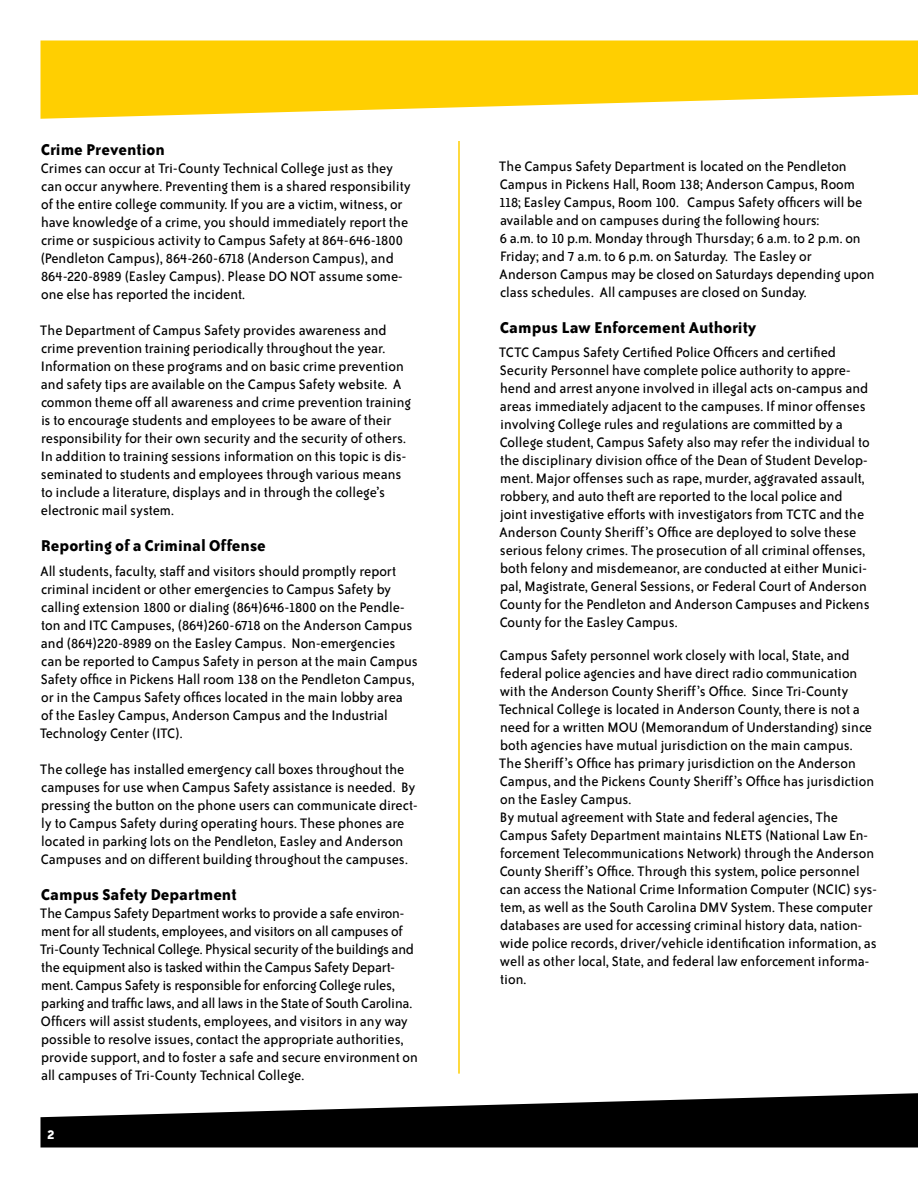
<style>
.page{position:relative;width:918px;height:1188px;background:#fff}
.page>*{position:absolute;margin:0;border:0;box-sizing:border-box;transform-origin:0 0}
.t1{font:700 18px "Bailey Sans ITC";color:#000}
.t2{font:15.75px/18px "Bailey Sans ITC";color:#000}
.t3{font:700 15px "Bailey Sans ITC";color:#fff}
</style>
<div class="page">
<svg style="left:40px;top:40px;width:878px;height:79px;background:#ffd62a"></svg>
<hr style="left:458px;top:141px;width:2px;height:933px;background:#ffcf01">
<svg style="left:40px;top:1093px;width:878px;height:55px;fill:#000"></svg>
<p class="t1" style="left:41px;top:140px;width:125px">Crime Prevention</p>
<p class="t2" style="left:40px;top:160px;width:372px">Crimes can occur at Tri-County Technical College just as they can occur anywhere. Preventing them is a shared responsibility of the entire college community. If you are a victim, witness, or have knowledge of a crime, you should immediately report the crime or suspicious activity to Campus Safety at 864-646-1800 (Pendleton Campus), 864-260-6718 (Anderson Campus), and 864-220-8989 (Easley Campus). Please DO NOT assume some&shy;one else has reported the incident.</p>
<p class="t2" style="left:40px;top:322px;width:373px">The Department of Campus Safety provides awareness and crime prevention training periodically throughout the year.<br>Information on these programs and on basic crime prevention and safety tips are available on the Campus Safety website. A common theme off all awareness and crime prevention training is to encourage students and employees to be aware of their responsibility for their own security and the security of others.<br>In addition to training sessions information on this topic is dis&shy;seminated to students and employees through various means to include a literature, displays and in through the college’s electronic mail system.</p>
<p class="t1" style="left:41px;top:536px;width:227px">Reporting of a Criminal Offense</p>
<p class="t2" style="left:40px;top:562px;width:380px">All students, faculty, staff and visitors should promptly report criminal incident or other emergencies to Campus Safety by calling extension 1800 or dialing (864)646-1800 on the Pendle&shy;ton and ITC Campuses, (864)260-6718 on the Anderson Campus and (864)220-8989 on the Easley Campus. Non-emergencies can be reported to Campus Safety in person at the main Campus Safety office in Pickens Hall room 138 on the Pendleton Campus, or in the Campus Safety offices located in the main lobby area<br>of the Easley Campus, Anderson Campus and the Industrial Technology Center (ITC).</p>
<p class="t2" style="left:40px;top:760px;width:379px">The college has installed emergency call boxes throughout the campuses for use when Campus Safety assistance is needed. By pressing the button on the phone users can communicate direct&shy;ly to Campus Safety during operating hours. These phones are located in parking lots on the Pendleton, Easley and Anderson Campuses and on different building throughout the campuses.</p>
<p class="t1" style="left:41px;top:885px;width:197px">Campus Safety Department</p>
<p class="t2" style="left:40px;top:904px;width:379px">The Campus Safety Department works to provide a safe environ&shy;ment for all students, employees, and visitors on all campuses of Tri-County Technical College. Physical security of the buildings and the equipment also is tasked within the Campus Safety Depart&shy;ment. Campus Safety is responsible for enforcing College rules, parking and traffic laws, and all laws in the State of South Carolina.<br>Officers will assist students, employees, and visitors in any way possible to resolve issues, contact the appropriate authorities, provide support, and to foster a safe and secure environment on all campuses of Tri-County Technical College.</p>
<p class="t3" style="left:47px;top:1126px;width:9px">2</p>
<p class="t2" style="left:499px;top:157px;width:377px">The Campus Safety Department is located on the Pendleton Campus in Pickens Hall, Room 138; Anderson Campus, Room 118; Easley Campus, Room 100. Campus Safety officers will be available and on campuses during the following hours:<br>6 a.m. to 10 p.m. Monday through Thursday; 6 a.m. to 2 p.m. on Friday; and 7 a.m. to 6 p.m. on Saturday. The Easley or<br>Anderson Campus may be closed on Saturdays depending upon class schedules. All campuses are closed on Sunday.</p>
<p class="t1" style="left:500px;top:317px;width:258px">Campus Law Enforcement Authority</p>
<p class="t2" style="left:499px;top:344px;width:372px">TCTC Campus Safety Certified Police Officers and certified Security Personnel have complete police authority to appre&shy;hend and arrest anyone involved in illegal acts on-campus and areas immediately adjacent to the campuses. If minor offenses involving College rules and regulations are committed by a College student, Campus Safety also may refer the individual to the disciplinary division office of the Dean of Student Develop&shy;ment. Major offenses such as rape, murder, aggravated assault, robbery, and auto theft are reported to the local police and joint investigative efforts with investigators from TCTC and the Anderson County Sheriff’s Office are deployed to solve these serious felony crimes. The prosecution of all criminal offenses, both felony and misdemeanor, are conducted at either Munici&shy;pal, Magistrate, General Sessions, or Federal Court of Anderson County for the Pendleton and Anderson Campuses and Pickens County for the Easley Campus.</p>
<p class="t2" style="left:499px;top:647px;width:380px">Campus Safety personnel work closely with local, State, and federal police agencies and have direct radio communication with the Anderson County Sheriff’s Office. Since Tri-County Technical College is located in Anderson County, there is not a need for a written MOU (Memorandum of Understanding) since both agencies have mutual jurisdiction on the main campus.<br>The Sheriff’s Office has primary jurisdiction on the Anderson Campus, and the Pickens County Sheriff’s Office has jurisdiction on the Easley Campus.<br>By mutual agreement with State and federal agencies, The Campus Safety Department maintains NLETS (National Law En&shy;forcement Telecommunications Network) through the Anderson County Sheriff’s Office. Through this system, police personnel can access the National Crime Information Computer (NCIC) sys&shy;tem, as well as the South Carolina DMV System. These computer databases are used for accessing criminal history data, nation&shy;wide police records, driver/vehicle identification information, as well as other local, State, and federal law enforcement informa&shy;tion.</p>
</div>
